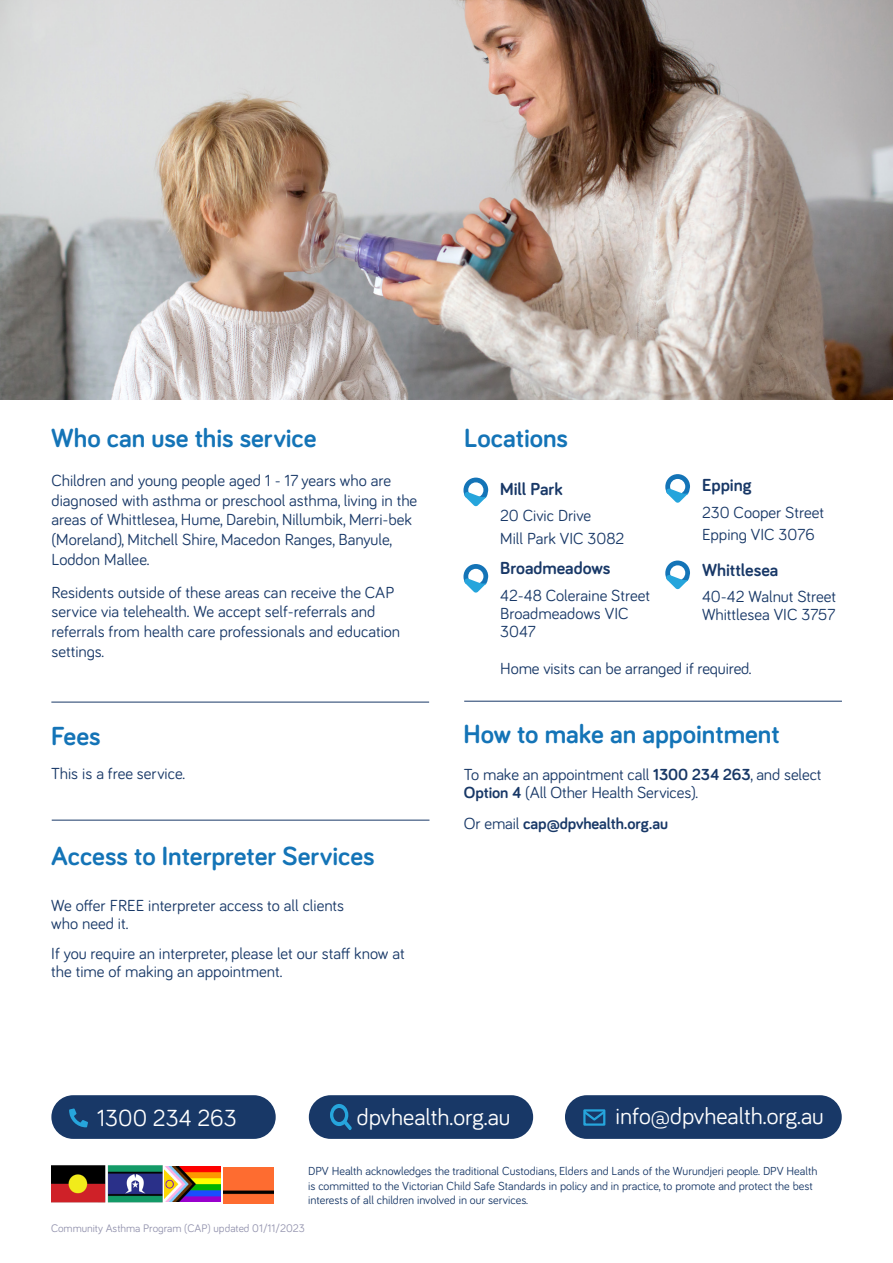
<style>
.page{position:relative;width:893px;height:1263px;background:#fff}
.page>*{position:absolute;margin:0;border:0;box-sizing:border-box;transform-origin:0 0}
.H2_-_18pt{font:700 27px "Bariol";color:#1474b7}
.Phone_Number{font:24px "Bariol";color:#fff}
.Heading_3_-_12pt{font:700 18px "Bariol";color:#183867}
.Body{font:16.5px/19.8px "Bariol";color:#183867}
.Leading_Text_14pt{font:16.5px/18px "Bariol";color:#183867}
.Body-2{font:700 16.5px "Bariol";letter-spacing:-.005em;color:#183867}
.t1{font:12px/14.7px "Bariol";color:#183867}
.Body-3{font:11.25px "Bariol";color:#9393ae}
.s1{font-weight:700}
.s2{font-weight:400}
</style>
<div class="page">
<svg style="left:463px;top:478px;width:25px;height:28px"></svg>
<svg style="left:463px;top:564px;width:25px;height:29px"></svg>
<hr style="left:51px;top:702px;width:378px;height:1px;background:#183867">
<hr style="left:52px;top:820px;width:377px;height:1px;background:#183867">
<hr style="left:464px;top:701px;width:378px;height:1px;background:#183867">
<div style="left:565px;top:1095px;width:277px;height:44px;background:#183867;border-radius:22px"></div>
<div style="left:309px;top:1095px;width:224px;height:44px;background:#183867;border-radius:22px"></div>
<div style="left:51px;top:1095px;width:225px;height:44px;background:#183867;border-radius:22px"></div>
<div style="left:583px;top:1109px;width:22px;height:17px;border:2px solid #26a5dc"></div>
<svg style="left:583px;top:1110px;width:23px;height:12px"></svg>
<svg style="left:69px;top:1108px;width:19px;height:19px"></svg>
<img style="left:51px;top:1165px;width:112px;height:37px">
<img style="left:0;top:0;width:893px;height:400px">
<img style="left:164px;top:1167px;width:56px;height:35px">
<img style="left:223px;top:1167px;width:51px;height:36px">
<svg style="left:330px;top:1104px;width:22px;height:26px"></svg>
<svg style="left:665px;top:474px;width:25px;height:29px"></svg>
<svg style="left:665px;top:560px;width:25px;height:29px"></svg>
<p class="H2_-_18pt" style="left:51px;top:419px;width:267px">Who can use this service</p>
<p class="Body" style="left:51px;top:470px;width:367px">Children and young people aged 1 - 17 years who are diagnosed with asthma or preschool asthma, living in the areas of Whittlesea, Hume, Darebin, Nillumbik, Merri-bek (Moreland), Mitchell Shire, Macedon Ranges, Banyule, Loddon Mallee.</p>
<p class="Body" style="left:51px;top:581px;width:350px">Residents outside of these areas can receive the CAP service via telehealth. We accept self-referrals and referrals from health care professionals and education settings.</p>
<p class="H2_-_18pt" style="left:51px;top:717px;width:51px">Fees</p>
<p class="Body" style="left:51px;top:762px;width:135px">This is a free service.</p>
<p class="H2_-_18pt" style="left:51px;top:837px;width:325px">Access to Interpreter Services</p>
<p class="Leading_Text_14pt" style="left:51px;top:895px;width:294px">We offer FREE interpreter access to all clients who need it.</p>
<p class="Body" style="left:51px;top:944px;width:355px;line-height:18px">If you require an interpreter, please let our staff know at the time of making an appointment.</p>
<p class="H2_-_18pt" style="left:464px;top:419px;width:105px">Locations</p>
<p class="Heading_3_-_12pt" style="left:500px;top:477px;width:64px">Mill Park</p>
<p class="Body" style="left:500px;top:505px;width:93px">20 Civic Drive</p>
<p class="Body" style="left:500px;top:527px;width:126px">Mill Park VIC 3082</p>
<p class="Heading_3_-_12pt" style="left:500px;top:556px;width:112px">Broadmeadows</p>
<p class="Body" style="left:500px;top:586px;width:151px;line-height:18px">42-48 Coleraine Street<br>Broadmeadows VIC<br>3047</p>
<p class="Heading_3_-_12pt" style="left:702px;top:473px;width:51px">Epping</p>
<p class="Body" style="left:702px;top:500px;width:123px;line-height:22.5px">230 Cooper Street<br>Epping VIC 3076</p>
<p class="Heading_3_-_12pt" style="left:702px;top:557px;width:78px">Whittlesea</p>
<p class="Body" style="left:702px;top:587px;width:136px;line-height:18px">40-42 Walnut Street<br>Whittlesea VIC 3757</p>
<p class="Body" style="left:500px;top:658px;width:253px">Home visits can be arranged if required.</p>
<p class="H2_-_18pt" style="left:463px;top:716px;width:318px">How to make an appointment</p>
<p class="Body" style="left:464px;top:765px;width:359px;line-height:18px">To make an appointment call <span class="s1">1300 234 263</span>, and select<br><span class="s1">Option 4</span> (All Other Health Services).</p>
<p class="Body-2" style="left:464px;top:812px;width:206px"><span class="s2">Or email</span> cap@dpvhealth.org.au</p>
<p class="Phone_Number" style="left:97px;top:1101px;width:141px">1300 234 263</p>
<p class="Phone_Number" style="left:357px;top:1101px;width:155px">dpvhealth.org.au</p>
<p class="Phone_Number" style="left:616px;top:1100px;width:210px">info@dpvhealth.org.au</p>
<h2 class="t1" style="left:308px;top:1163px;width:511px">DPV Health acknowledges the traditional Custodians, Elders and Lands of the Wurundjeri people. DPV Health is committed to the Victorian Child Safe Standards in policy and in practice, to promote and protect the best interests of all children involved in our services.</h2>
<p class="Body-3" style="left:51px;top:1220px;width:255px">Community Asthma Program (CAP) updated 01/11/2023</p>
</div>
